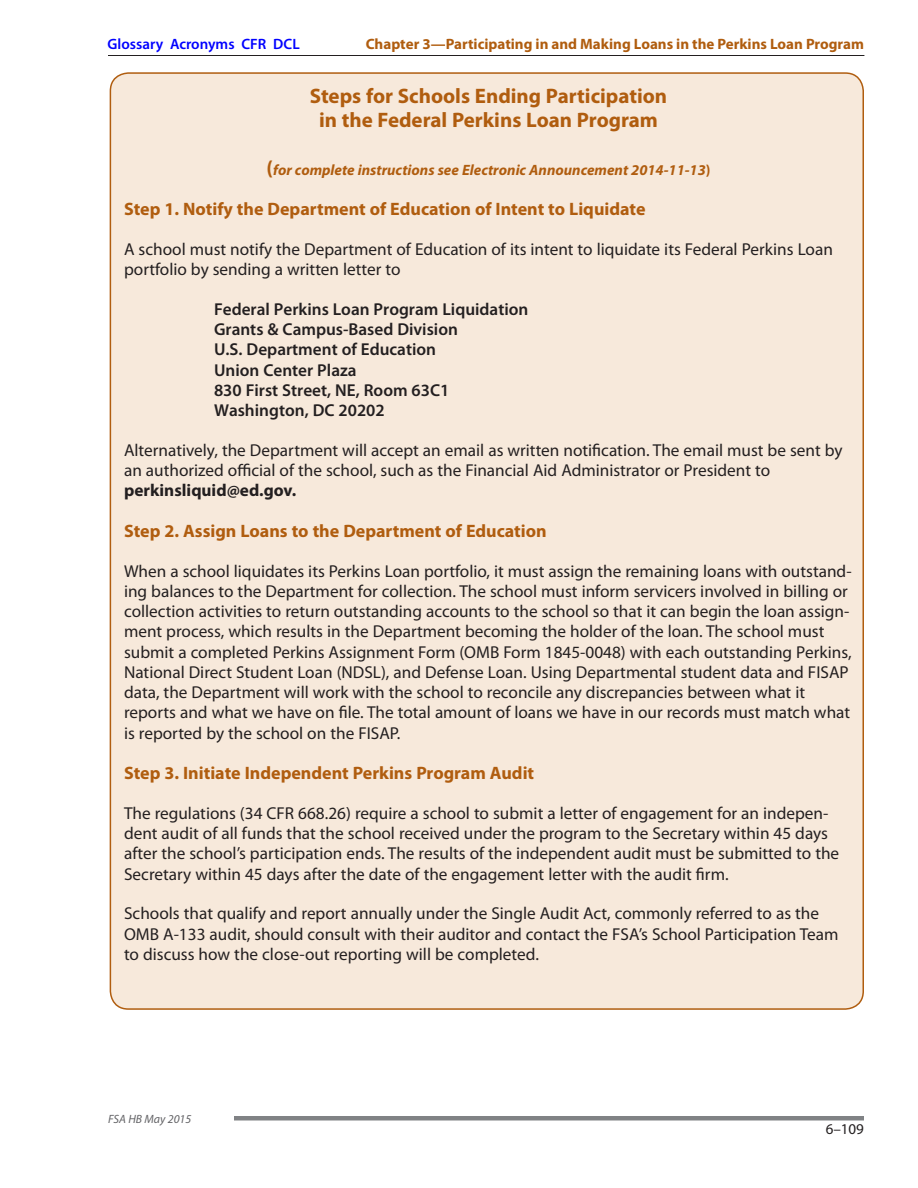
<style>
.page{position:relative;width:918px;height:1188px;background:#fff}
.page>*{position:absolute;margin:0;border:0;box-sizing:border-box;transform-origin:0 0}
.Boxed_Head__ID{font:700 21px/24px "Myriad Pro";color:#b05d0f;text-align:center}
.Boxed_Subhead__ID{font:700 18px "Myriad Pro";color:#b05d0f}
.Boxed_Text_No_Indent{font:17.25px/20.2px "Myriad Pro";color:#231f20}
.Address_Boxed__ID{font:600 17.25px/20.2px "Myriad Pro";color:#231f20}
.t1{font:700 15px "Myriad Pro";color:#b05d0f}
.Boxed_Head__ID-2{font:italic 700 15px "Myriad Pro";color:#b05d0f}
.t2{font:600 15px "Myriad Pro";color:#00f}
.t3{font:15px "Myriad Pro";color:#231f20}
.t4{font:italic 12px "Myriad Pro";color:#636366}
.s1{font-style:normal;font-size:21px}
.s2{font-style:normal}
.s3{font-weight:700}
</style>
<div class="page">
<hr style="left:234px;top:1116px;width:630px;height:4px;background:#808285">
<hr style="left:108px;top:55px;width:756px;height:1px;background:#231f20">
<div style="left:110px;top:73px;width:753px;height:936px;background:#f7e9db;border-radius:18px"></div>
<p class="t2" style="left:108px;top:34px;width:194px">Glossary Acronyms CFR DCL</p>
<p class="t1" style="left:366px;top:34px;width:500px">Chapter 3—Participating in and Making Loans in the Perkins Loan Program</p>
<p class="Boxed_Head__ID" style="left:310px;top:83px;width:359px">Steps for Schools Ending Participation in the Federal Perkins Loan Program</p>
<p class="Boxed_Head__ID-2" style="left:267px;top:160px;width:446px"><span class="s1">(</span>for complete instructions see Electronic Announcement 2014-11-13<span class="s2">)</span></p>
<p class="Boxed_Subhead__ID" style="left:124px;top:197px;width:523px">Step 1. Notify the Department of Education of Intent to Liquidate</p>
<p class="Boxed_Text_No_Indent" style="left:124px;top:239px;width:710px">A school must notify the Department of Education of its intent to liquidate its Federal Perkins Loan portfolio by sending a written letter to</p>
<p class="Address_Boxed__ID" style="left:214px;top:299px;width:316px">Federal Perkins Loan Program Liquidation<br>Grants &amp; Campus-Based Division<br>U.S. Department of Education<br>Union Center Plaza<br>830 First Street, NE, Room 63C1<br>Washington, DC 20202</p>
<p class="Boxed_Text_No_Indent" style="left:124px;top:440px;width:720px">Alternatively, the Department will accept an email as written notification. The email must be sent by an authorized official of the school, such as the Financial Aid Administrator or President to <span class="s3">perkinsliquid@ed.gov.</span></p>
<p class="Boxed_Subhead__ID" style="left:124px;top:519px;width:424px">Step 2. Assign Loans to the Department of Education</p>
<p class="Boxed_Text_No_Indent" style="left:124px;top:561px;width:729px">When a school liquidates its Perkins Loan portfolio, it must assign the remaining loans with outstand&shy;ing balances to the Department for collection. The school must inform servicers involved in billing or collection activities to return outstanding accounts to the school so that it can begin the loan assign&shy;ment process, which results in the Department becoming the holder of the loan. The school must submit a completed Perkins Assignment Form (OMB Form 1845-0048) with each outstanding Perkins, National Direct Student Loan (NDSL), and Defense Loan. Using Departmental student data and FISAP data, the Department will work with the school to reconcile any discrepancies between what it reports and what we have on file. The total amount of loans we have in our records must match what is reported by the school on the FISAP.</p>
<p class="Boxed_Subhead__ID" style="left:124px;top:761px;width:412px">Step 3. Initiate Independent Perkins Program Audit</p>
<p class="Boxed_Text_No_Indent" style="left:124px;top:803px;width:717px">The regulations (34 CFR 668.26) require a school to submit a letter of engagement for an indepen&shy;dent audit of all funds that the school received under the program to the Secretary within 45 days after the school’s participation ends. The results of the independent audit must be submitted to the Secretary within 45 days after the date of the engagement letter with the audit firm.</p>
<p class="Boxed_Text_No_Indent" style="left:124px;top:903px;width:716px">Schools that qualify and report annually under the Single Audit Act, commonly referred to as the<br>OMB A-133 audit, should consult with their auditor and contact the FSA’s School Participation Team to discuss how the close-out reporting will be completed.</p>
<p class="t4" style="left:108px;top:1111px;width:85px">FSA HB May 2015</p>
<p class="t3" style="left:826px;top:1120px;width:40px">6–109</p>
</div>
